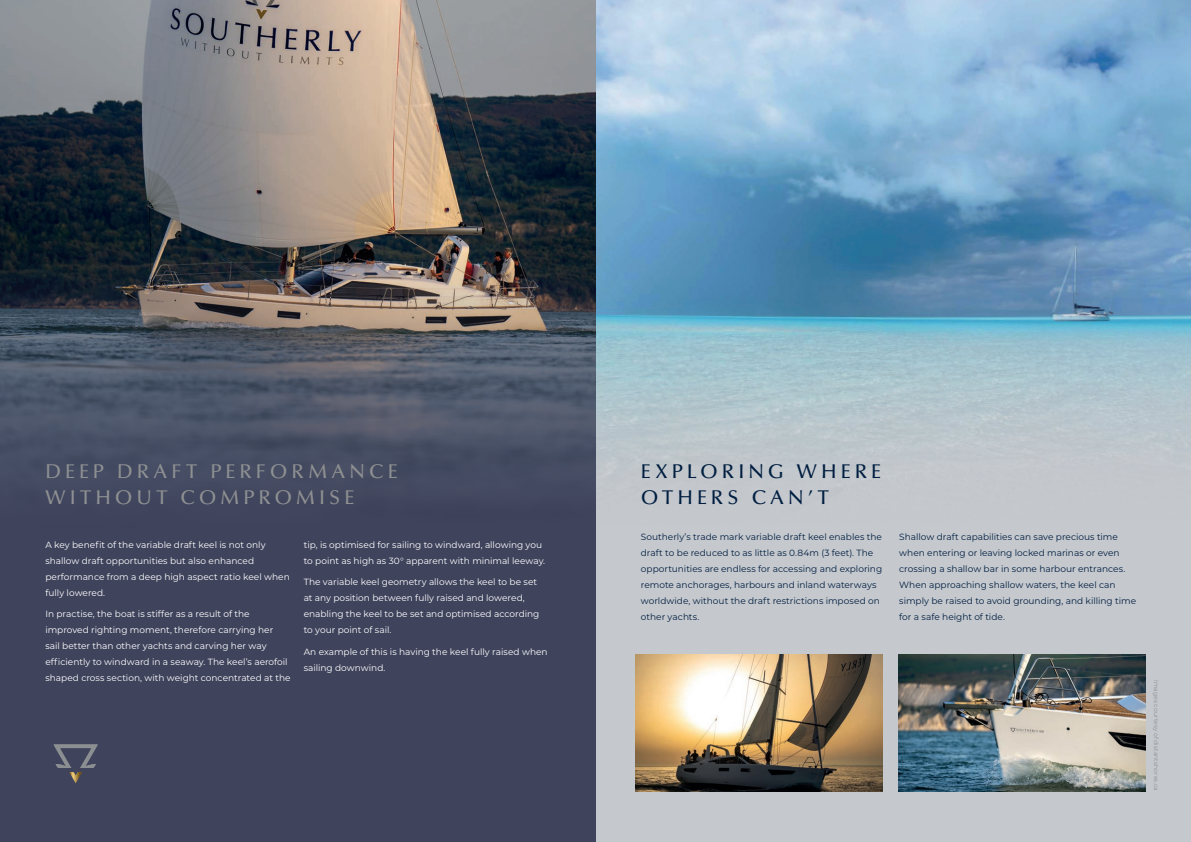
<style>
.page{position:relative;width:1191px;height:842px;background:#fff}
.page>*{position:absolute;margin:0;border:0;box-sizing:border-box;transform-origin:0 0}
.t1{font:500 20px/26px "Optima LT Pro";letter-spacing:.2em;color:#8e9091}
.t2{font:500 20px/26px "Optima LT Pro";letter-spacing:.205em;color:#001e41}
.t3{font:9px/16px "Montserrat";color:#fff}
.t4{font:9px/16px "Montserrat";color:#001e41}
.t5{font:6px "Montserrat";letter-spacing:.015em;color:#8e9091}
</style>
<div class="page">
<div style="left:595px;top:0;width:596px;height:842px;background:#c5c8cd"></div>
<img style="left:595px;top:0;width:596px;height:525px">
<div style="left:0;top:0;width:595px;height:842px;background:#3f435c"></div>
<img style="left:0;top:0;width:595px;height:479px">
<img style="left:635px;top:655px;width:247px;height:137px">
<img style="left:898px;top:655px;width:247px;height:137px">
<svg style="left:53px;top:744px;width:45px;height:39px"></svg>
<p class="t1" style="left:45px;top:458px;width:354px">DEEP DRAFT PERFORMANCE<br>WITHOUT COMPROMISE</p>
<p class="t3" style="left:45px;top:536px;width:246px">A key benefit of the variable draft keel is not only shallow draft opportunities but also enhanced performance from a deep high aspect ratio keel when fully lowered.</p>
<p class="t3" style="left:45px;top:606px;width:247px">In practise, the boat is stiffer as a result of the improved righting moment, therefore carrying her<br>sail better than other yachts and carving her way efficiently to windward in a seaway. The keel’s aerofoil shaped cross section, with weight concentrated at the</p>
<p class="t3" style="left:304px;top:536px;width:243px">tip, is optimised for sailing to windward, allowing you to point as high as 30° apparent with minimal leeway.</p>
<p class="t3" style="left:304px;top:574px;width:237px">The variable keel geometry allows the keel to be set at any position between fully raised and lowered, enabling the keel to be set and optimised according to your point of sail.</p>
<p class="t3" style="left:304px;top:643px;width:245px">An example of this is having the keel fully raised when sailing downwind.</p>
<p class="t2" style="left:641px;top:458px;width:242px">EXPLORING WHERE<br>OTHERS CAN’T</p>
<p class="t4" style="left:641px;top:529px;width:243px">Southerly’s trade mark variable draft keel enables the draft to be reduced to as little as 0.84m (3 feet). The opportunities are endless for accessing and exploring remote anchorages, harbours and inland waterways worldwide, without the draft restrictions imposed on other yachts.</p>
<p class="t4" style="left:899px;top:529px;width:238px">Shallow draft capabilities can save precious time when entering or leaving locked marinas or even crossing a shallow bar in some harbour entrances.<br>When approaching shallow waters, the keel can simply be raised to avoid grounding, and killing time for a safe height of tide.</p>
<p class="t5" style="left:1160px;top:680px;width:112px;rotate:90deg">Images courtesy of distantshores.ca</p>
</div>
